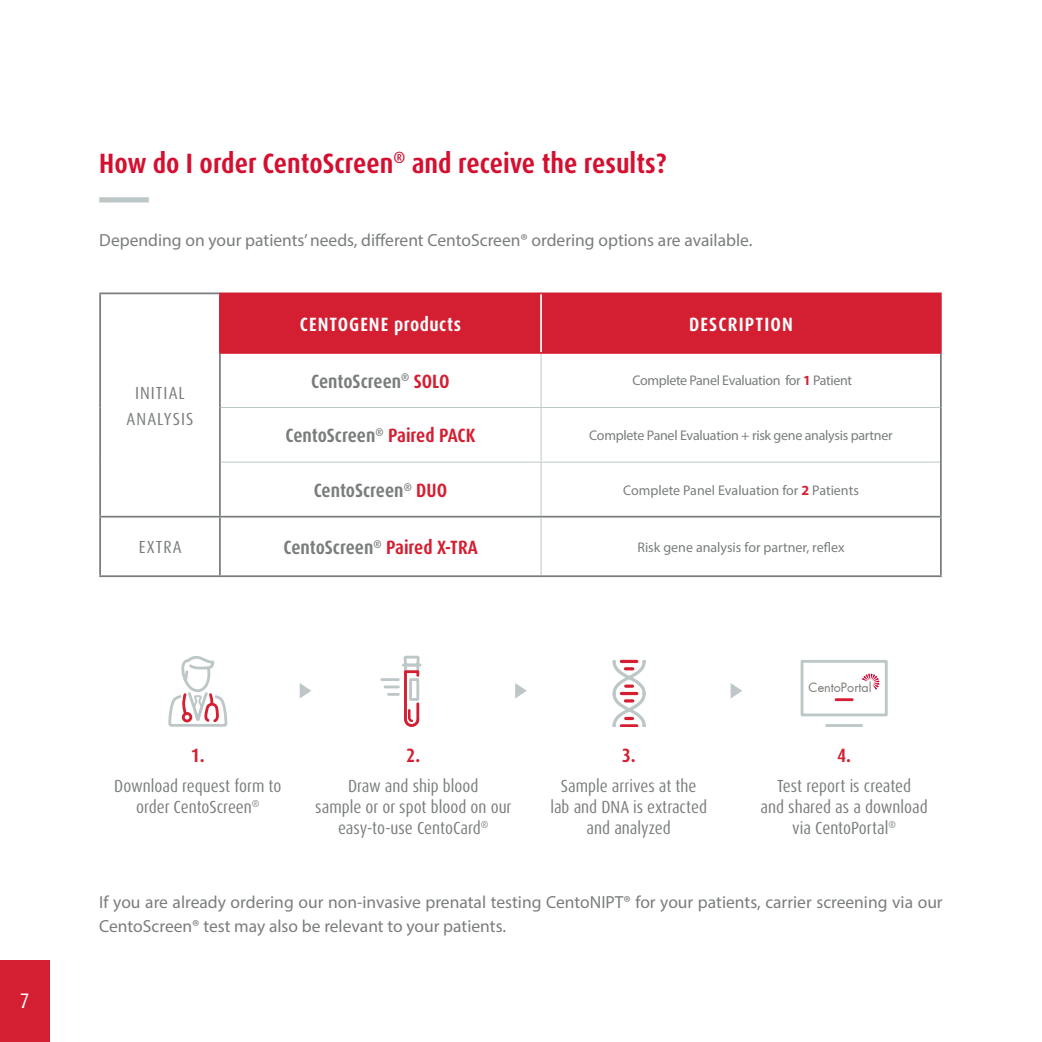
<style>
.page{position:relative;width:1042px;height:1042px;background:#fff}
.page>*{position:absolute;margin:0;border:0;box-sizing:border-box;transform-origin:0 0}
.t1{font:700 condensed 28px "Dax OT";color:#d41030}
.t2{font:condensed 21px "Dax OT";color:#fff}
.t3{font:700 condensed 19.25px "Dax OT";color:#7a7d7d}
.t4{font:700 condensed 19.25px "Dax OT";letter-spacing:.05em;color:#fff}
.t5{font:700 condensed 19.25px "Dax OT";color:#d41f32}
.t6{font:17.5px/24.5px "Myriad Pro";color:#7a7d7d}
.t7{font:condensed 17.5px/21px "Dax OT";color:#7a7d7d;text-align:center}
.t8{font:condensed 17.5px/26.2px "Dax OT";letter-spacing:.06em;color:#7a7d7d;text-align:center}
.t9{font:14px "Myriad Pro";letter-spacing:-.02em;color:#7a7d7d}
.t10{font:14px "Myriad Pro";color:#7a7d7d}
.t11{font:12.6px "Futura";color:#7c7b76}
.s1{color:#d41f32}
.s2{font-weight:700;color:#d41f32}
</style>
<div class="page">
<div style="left:0;top:960px;width:50px;height:82px;background:#d41f32"></div>
<div style="left:99px;top:197px;width:50px;height:5px;background:#bdc7c7"></div>
<div style="left:221px;top:294px;width:719px;height:58px;background:#d41f32"></div>
<hr style="left:540px;top:354px;width:1px;height:53px;background:#bdc7c7">
<hr style="left:221px;top:407px;width:320px;height:1px;background:#bdc7c7">
<hr style="left:541px;top:407px;width:399px;height:1px;background:#bdc7c7">
<hr style="left:540px;top:408px;width:1px;height:53px;background:#bdc7c7">
<hr style="left:221px;top:461px;width:320px;height:1px;background:#bdc7c7">
<hr style="left:541px;top:461px;width:399px;height:1px;background:#bdc7c7">
<hr style="left:540px;top:462px;width:1px;height:54px;background:#bdc7c7">
<hr style="left:540px;top:517px;width:1px;height:58px;background:#bdc7c7">
<hr style="left:99px;top:292px;width:120px;height:2px;background:#7a7d7d">
<hr style="left:99px;top:294px;width:2px;height:59px;background:#7a7d7d">
<hr style="left:99px;top:353px;width:2px;height:54px;background:#7a7d7d">
<hr style="left:219px;top:354px;width:2px;height:53px;background:#7a7d7d">
<hr style="left:99px;top:407px;width:2px;height:55px;background:#7a7d7d">
<hr style="left:219px;top:407px;width:2px;height:55px;background:#7a7d7d">
<hr style="left:99px;top:462px;width:2px;height:54px;background:#7a7d7d">
<hr style="left:219px;top:462px;width:2px;height:54px;background:#7a7d7d">
<hr style="left:99px;top:516px;width:121px;height:1px;background:#7a7d7d">
<hr style="left:99px;top:517px;width:2px;height:58px;background:#7a7d7d">
<hr style="left:219px;top:517px;width:2px;height:58px;background:#7a7d7d">
<hr style="left:99px;top:575px;width:121px;height:2px;background:#7a7d7d">
<hr style="left:220px;top:516px;width:321px;height:1px;background:#7a7d7d">
<hr style="left:541px;top:516px;width:401px;height:1px;background:#7a7d7d">
<hr style="left:220px;top:575px;width:321px;height:2px;background:#7a7d7d">
<hr style="left:940px;top:354px;width:2px;height:53px;background:#7a7d7d">
<hr style="left:940px;top:407px;width:2px;height:55px;background:#7a7d7d">
<hr style="left:940px;top:462px;width:2px;height:54px;background:#7a7d7d">
<hr style="left:940px;top:517px;width:2px;height:58px;background:#7a7d7d">
<hr style="left:541px;top:575px;width:401px;height:2px;background:#7a7d7d">
<hr style="left:940px;top:294px;width:2px;height:58px;background:#d41f32">
<hr style="left:219px;top:292px;width:322px;height:2px;background:#d41f32">
<hr style="left:219px;top:294px;width:2px;height:58px;background:#d41f32">
<hr style="left:219px;top:352px;width:322px;height:2px;background:#d41f32">
<hr style="left:541px;top:292px;width:401px;height:2px;background:#d41f32">
<hr style="left:541px;top:352px;width:401px;height:2px;background:#d41f32">
<hr style="left:540px;top:294px;width:2px;height:58px;background:#fff">
<svg style="left:380px;top:655px;width:42px;height:72px"></svg>
<svg style="left:300px;top:683px;width:11px;height:15px"></svg>
<svg style="left:515px;top:683px;width:12px;height:15px"></svg>
<svg style="left:730px;top:683px;width:12px;height:15px"></svg>
<svg style="left:612px;top:659px;width:33px;height:68px"></svg>
<div style="left:800px;top:660px;width:87px;height:56px;border:3px solid #bdc7c7"></div>
<hr style="left:826px;top:724px;width:36px;height:3px;background:#bdc7c7">
<hr style="left:836px;top:698px;width:16px;height:3px;background:#d41f32">
<svg style="left:862px;top:673px;width:17px;height:16px"></svg>
<svg style="left:168px;top:656px;width:60px;height:71px"></svg>
<p class="t2" style="left:20px;top:987px;width:11px">7</p>
<h1 class="t1" style="left:99px;top:145px;width:569px">How do I order CentoScreen<sup>®</sup> and receive the results?</h1>
<p class="t6" style="left:99px;top:228px;width:654px">Depending on your patients’ needs, different CentoScreen® ordering options are available.</p>
<p class="t8" style="left:127px;top:380px;width:68px">INITIAL<br>ANALYSIS</p>
<p class="t4" style="left:300px;top:312px;width:162px">CENTOGENE products</p>
<p class="t4" style="left:689px;top:312px;width:105px">DESCRIPTION</p>
<p class="t3" style="left:311px;top:369px;width:140px">CentoScreen<sup>®</sup> <span class="s1">SOLO</span></p>
<p class="t9" style="left:632px;top:372px;width:221px">Complete Panel Evaluation for <span class="s2">1</span> Patient</p>
<p class="t3" style="left:285px;top:423px;width:191px">CentoScreen<sup>®</sup> <span class="s1">Paired PACK</span></p>
<p class="t9" style="left:589px;top:427px;width:305px">Complete Panel Evaluation + risk gene analysis partner</p>
<p class="t3" style="left:314px;top:478px;width:135px">CentoScreen<sup>®</sup> <span class="s1">DUO</span></p>
<p class="t10" style="left:623px;top:481px;width:237px">Complete Panel Evaluation for <span class="s2">2</span> Patients</p>
<p class="t7" style="left:139px;top:537px;width:44px">EXTRA</p>
<p class="t3" style="left:283px;top:535px;width:196px">CentoScreen<sup>®</sup> <span class="s1">Paired X-TRA</span></p>
<p class="t10" style="left:637px;top:538px;width:209px">Risk gene analysis for partner, reflex</p>
<p class="t5" style="left:191px;top:743px;width:15px">1.</p>
<p class="t7" style="left:114px;top:776px;width:169px">Download request form to order CentoScreen<sup>®</sup></p>
<p class="t5" style="left:406px;top:743px;width:15px">2.</p>
<p class="t7" style="left:315px;top:776px;width:198px">Draw and ship blood<br>sample or or spot blood on our easy-to-use CentoCard<sup>®</sup></p>
<p class="t5" style="left:622px;top:743px;width:15px">3.</p>
<p class="t7" style="left:550px;top:776px;width:158px">Sample arrives at the lab and DNA is extracted and analyzed</p>
<p class="t11" style="left:808px;top:680px;width:65px">CentoPortal</p>
<p class="t5" style="left:837px;top:743px;width:15px">4.</p>
<p class="t7" style="left:760px;top:776px;width:169px">Test report is created<br>and shared as a download via CentoPortal<sup>®</sup></p>
<p class="t6" style="left:99px;top:889px;width:845px">If you are already ordering our non-invasive prenatal testing CentoNIPT® for your patients, carrier screening via our<br>CentoScreen® test may also be relevant to your patients.</p>
</div>
